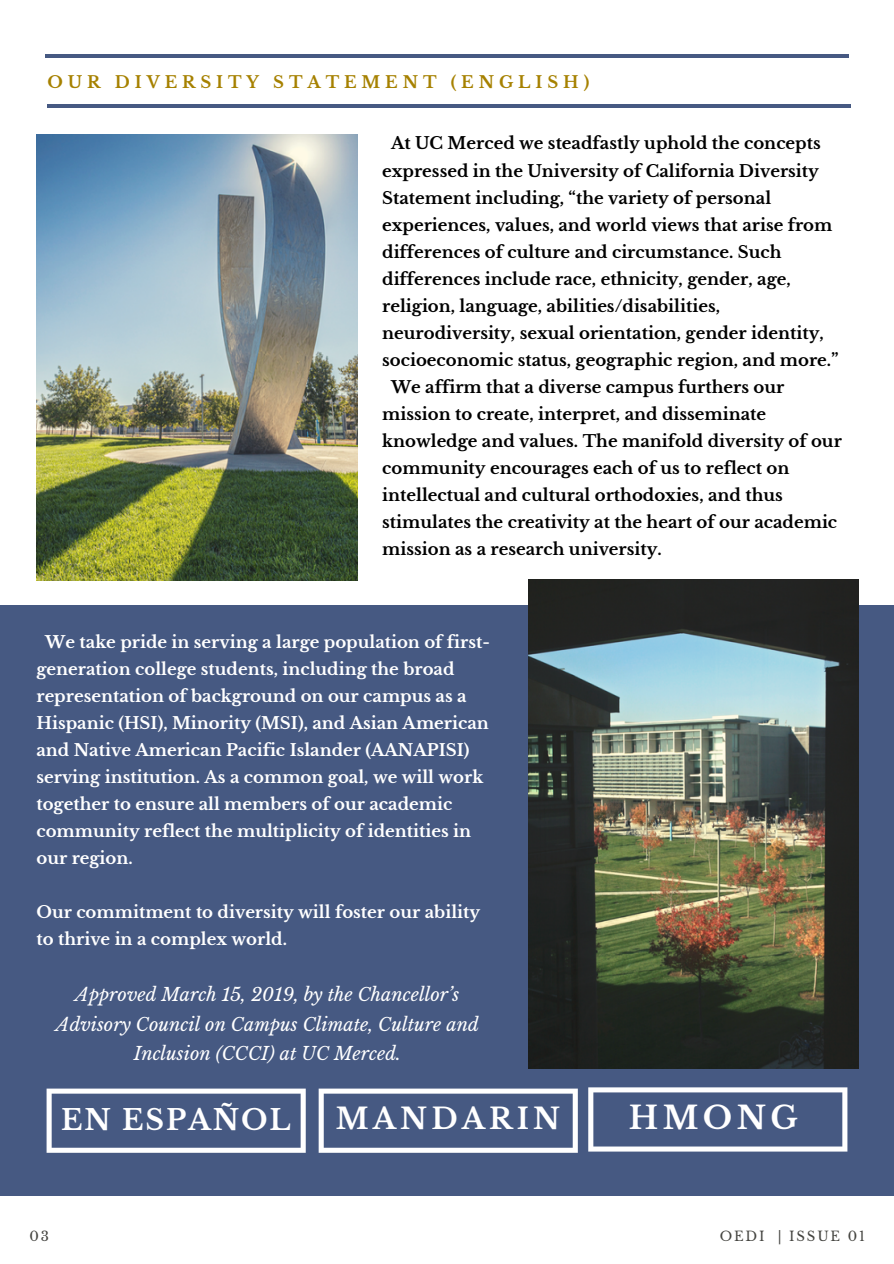
<style>
.page{position:relative;width:894px;height:1264px;background:#fff}
.page>*{position:absolute;margin:0;border:0;box-sizing:border-box;transform-origin:0 0}
.t1{font:700 31.2px "Libre Baskerville";letter-spacing:.14em;color:#fff}
.t2{font:700 28.65px "Libre Baskerville";letter-spacing:.145em;color:#fff}
.t3{font:700 28.05px "Libre Baskerville";letter-spacing:.065em;color:#fff}
.t4{font:italic 18px/29.2px "Libre Baskerville";color:#fff;text-align:center}
.t5{font:700 16.5px "Libre Baskerville";color:#000}
.t6{font:700 16.5px/27px "Libre Baskerville";color:#fff}
.t7{font:700 16.35px "Libre Baskerville";letter-spacing:.3em;color:#a68100}
.t8{font:13.2px "Libre Baskerville";letter-spacing:.14em;color:#444440}
</style>
<div class="page">
<div style="left:0;top:605px;width:893px;height:590px;background:#465982"></div>
<hr style="left:45px;top:54px;width:803px;height:4px;background:#465982">
<hr style="left:47px;top:104px;width:803px;height:4px;background:#465982">
<img style="left:36px;top:134px;width:321px;height:446px">
<img style="left:528px;top:580px;width:330px;height:488px">
<svg style="left:47px;top:1088px;width:259px;height:64px"></svg>
<svg style="left:588px;top:1087px;width:259px;height:64px"></svg>
<svg style="left:318px;top:1088px;width:259px;height:64px"></svg>
<p class="t7" style="left:48px;top:73px;width:543px">OUR DIVERSITY STATEMENT (ENGLISH)</p>
<p class="t5" style="left:391px;top:133px;width:431px">At UC Merced we steadfastly uphold the concepts</p>
<p class="t5" style="left:382px;top:160px;width:438px">expressed in the University of California Diversity</p>
<p class="t5" style="left:382px;top:187px;width:390px">Statement including, “the variety of personal</p>
<p class="t5" style="left:382px;top:214px;width:451px">experiences, values, and world views that arise from</p>
<p class="t5" style="left:382px;top:241px;width:401px">differences of culture and circumstance. Such</p>
<p class="t5" style="left:382px;top:269px;width:410px">differences include race, ethnicity, gender, age,</p>
<p class="t5" style="left:382px;top:296px;width:339px">religion, language, abilities/disabilities,</p>
<p class="t5" style="left:382px;top:323px;width:443px">neurodiversity, sexual orientation, gender identity,</p>
<p class="t5" style="left:382px;top:350px;width:458px">socioeconomic status, geographic region, and more.”</p>
<p class="t5" style="left:391px;top:377px;width:395px">We affirm that a diverse campus furthers our</p>
<p class="t5" style="left:382px;top:404px;width:385px">mission to create, interpret, and disseminate</p>
<p class="t5" style="left:382px;top:431px;width:461px">knowledge and values. The manifold diversity of our</p>
<p class="t5" style="left:382px;top:458px;width:408px">community encourages each of us to reflect on</p>
<p class="t5" style="left:382px;top:485px;width:402px">intellectual and cultural orthodoxies, and thus</p>
<p class="t5" style="left:382px;top:512px;width:456px">stimulates the creativity at the heart of our academic</p>
<p class="t5" style="left:382px;top:539px;width:281px">mission as a research university.</p>
<p class="t6" style="left:36px;top:628px;width:455px;text-indent:9px">We take pride in serving a large population of first&shy;generation college students, including the broad representation of background on our campus as a Hispanic (HSI), Minority (MSI), and Asian American and Native American Pacific Islander (AANAPISI) serving institution. As a common goal, we will work together to ensure all members of our academic community reflect the multiplicity of identities in our region.</p>
<p class="t6" style="left:36px;top:898px;width:445px">Our commitment to diversity will foster our ability to thrive in a complex world.</p>
<p class="t4" style="left:56px;top:980px;width:424px">Approved March 15, 2019, by the Chancellor’s<br>Advisory Council on Campus Climate, Culture and<br>Inclusion (CCCI) at UC Merced.</p>
<h3 class="t3" style="left:61px;top:1102px;width:231px">EN ESPAÑOL</h3>
<h2 class="t2" style="left:336px;top:1101px;width:226px">MANDARIN</h2>
<h1 class="t1" style="left:628px;top:1098px;width:170px">HMONG</h1>
<p class="t8" style="left:30px;top:1228px;width:21px">03</p>
<p class="t8" style="left:719px;top:1228px;width:147px">OEDI | ISSUE 01</p>
</div>
